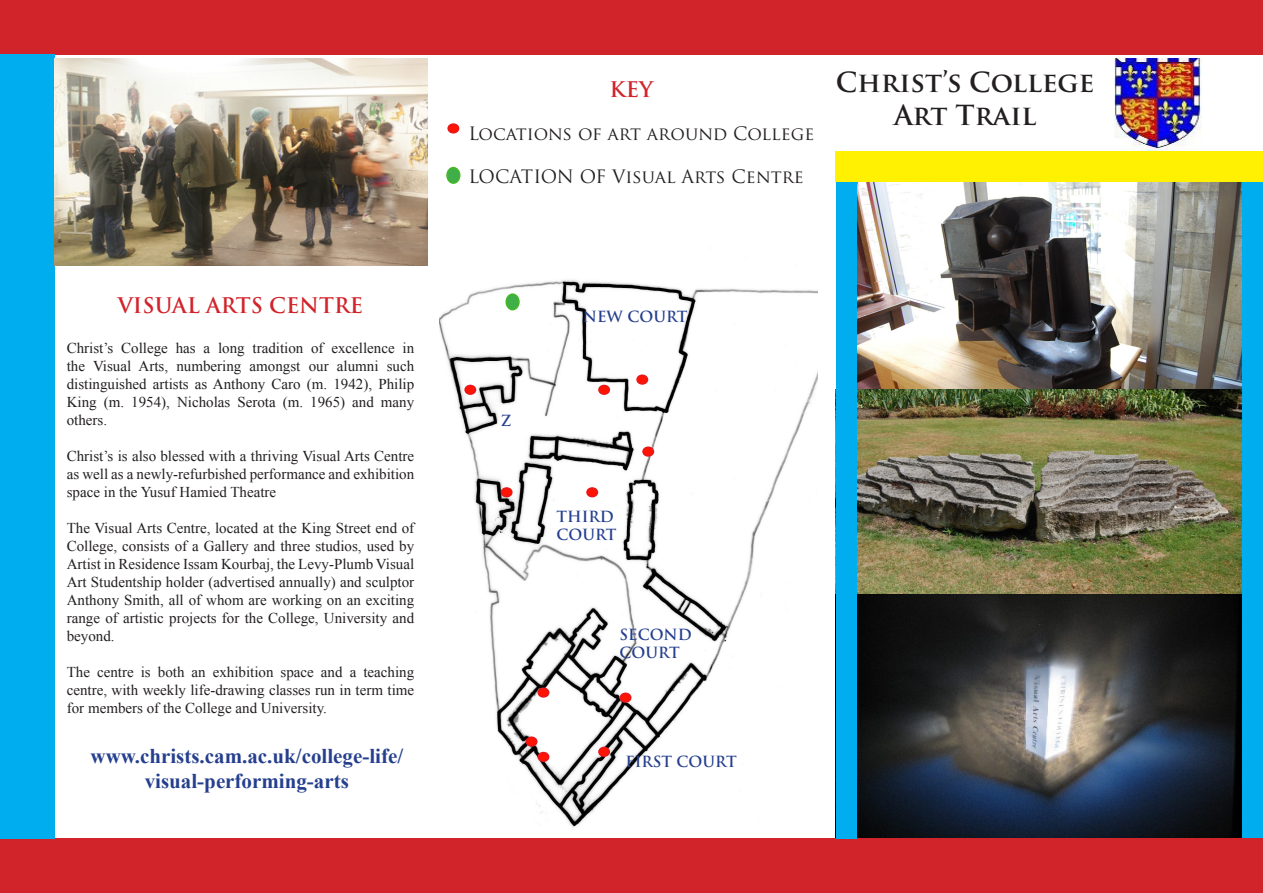
<style>
.page{position:relative;width:1263px;height:893px;background:#fff}
.page>*{position:absolute;margin:0;border:0;box-sizing:border-box;transform-origin:0 0}
.t1{font:700 27px/32.4px "Trajan Pro";color:#231f20;text-align:center}
.t2{font:700 21px "Times New Roman";color:#253f8e}
.t3{font:700 21px "Trajan Pro";color:#d1232a}
.t4{font:18px "Trajan Pro";color:#231f20}
.t5{font:15px/18px "Times New Roman";color:#231f20;text-align:justify}
.t6{font:700 15px/18px "Trajan Pro";color:#253f8e}
</style>
<div class="page">
<img style="left:1114px;top:58px;width:87px;height:94px">
<img style="left:856px;top:182px;width:386px;height:657px">
<div style="left:836px;top:152px;width:427px;height:30px;background:#fff101"></div>
<div style="left:0;top:0;width:1263px;height:54px;background:#d1232a"></div>
<div style="left:1242px;top:182px;width:21px;height:657px;background:#00aeef"></div>
<div style="left:0;top:839px;width:1263px;height:54px;background:#d1232a"></div>
<div style="left:0;top:54px;width:54px;height:785px;background:#00aeef"></div>
<div style="left:836px;top:182px;width:20px;height:657px;background:#00aeef"></div>
<img style="left:440px;top:280px;width:378px;height:549px">
<div style="left:538px;top:752px;width:11px;height:9px;background:#ff1303;border-radius:50%"></div>
<div style="left:537px;top:752px;width:12px;height:10px;border:2px solid #e8171b;border-radius:50%"></div>
<div style="left:587px;top:488px;width:10px;height:9px;background:#ff1303;border-radius:50%"></div>
<div style="left:586px;top:487px;width:12px;height:10px;border:2px solid #e8171b;border-radius:50%"></div>
<div style="left:599px;top:747px;width:10px;height:9px;background:#ff1303;border-radius:50%"></div>
<div style="left:598px;top:747px;width:12px;height:10px;border:2px solid #e8171b;border-radius:50%"></div>
<div style="left:538px;top:688px;width:11px;height:9px;background:#ff1303;border-radius:50%"></div>
<div style="left:537px;top:687px;width:12px;height:11px;border:2px solid #e8171b;border-radius:50%"></div>
<div style="left:643px;top:447px;width:10px;height:9px;background:#ff1303;border-radius:50%"></div>
<div style="left:642px;top:446px;width:12px;height:11px;border:2px solid #e8171b;border-radius:50%"></div>
<div style="left:599px;top:385px;width:10px;height:9px;background:#ff1303;border-radius:50%"></div>
<div style="left:598px;top:385px;width:12px;height:10px;border:2px solid #e8171b;border-radius:50%"></div>
<div style="left:465px;top:385px;width:10px;height:9px;background:#ff1303;border-radius:50%"></div>
<div style="left:464px;top:385px;width:12px;height:10px;border:2px solid #e8171b;border-radius:50%"></div>
<div style="left:501px;top:488px;width:11px;height:9px;background:#ff1303;border-radius:50%"></div>
<div style="left:501px;top:487px;width:12px;height:10px;border:2px solid #e8171b;border-radius:50%"></div>
<div style="left:620px;top:693px;width:11px;height:9px;background:#ff1303;border-radius:50%"></div>
<div style="left:620px;top:693px;width:11px;height:10px;border:2px solid #e8171b;border-radius:50%"></div>
<div style="left:526px;top:737px;width:11px;height:9px;background:#ff1303;border-radius:50%"></div>
<div style="left:526px;top:736px;width:11px;height:11px;border:2px solid #e8171b;border-radius:50%"></div>
<div style="left:637px;top:375px;width:10px;height:9px;background:#ff1303;border-radius:50%"></div>
<div style="left:636px;top:374px;width:12px;height:11px;border:2px solid #e8171b;border-radius:50%"></div>
<div style="left:506px;top:294px;width:13px;height:16px;background:#40ae49;border-radius:50%"></div>
<div style="left:505px;top:293px;width:15px;height:17px;border:2px solid #44b922;border-radius:50%"></div>
<div style="left:448px;top:124px;width:11px;height:9px;background:#ff1303;border-radius:50%"></div>
<div style="left:447px;top:123px;width:12px;height:11px;border:2px solid #e8171b;border-radius:50%"></div>
<div style="left:447px;top:168px;width:13px;height:15px;background:#40ae49;border-radius:50%"></div>
<div style="left:446px;top:167px;width:14px;height:17px;border:2px solid #44b922;border-radius:50%"></div>
<img style="left:54px;top:58px;width:373px;height:208px">
<p class="t3" style="left:118px;top:293px;width:247px">VISUAL ARTS CENTRE</p>
<p class="t5" style="left:67px;top:339px;width:349px">Christ’s College has a long tradition of excellence in the Visual Arts, numbering amongst our alumni such distinguished artists as Anthony Caro (m. 1942), Philip King (m. 1954), Nicholas Serota (m. 1965) and many others.</p>
<p class="t5" style="left:67px;top:447px;width:349px">Christ’s is also blessed with a thriving Visual Arts Centre as well as a newly-refurbished performance and exhibition space in the Yusuf Hamied Theatre</p>
<p class="t5" style="left:67px;top:519px;width:349px">The Visual Arts Centre, located at the King Street end of College, consists of a Gallery and three studios, used by Artist in Residence Issam Kourbaj, the Levy-Plumb Visual Art Studentship holder (advertised annually) and sculptor Anthony Smith, all of whom are working on an exciting range of artistic projects for the College, University and beyond.</p>
<p class="t5" style="left:67px;top:663px;width:349px">The centre is both an exhibition space and a teaching centre, with weekly life-drawing classes run in term time for members of the College and University.</p>
<p class="t2" style="left:91px;top:742px;width:314px">www.christs.cam.ac.uk/college-life/</p>
<p class="t2" style="left:145px;top:767px;width:206px">visual-performing-arts</p>
<p class="t3" style="left:610px;top:76px;width:45px">KEY</p>
<p class="t4" style="left:468px;top:122px;width:347px">Locations of art around College</p>
<p class="t4" style="left:468px;top:165px;width:337px">LOCATION OF Visual Arts Centre</p>
<p class="t1" style="left:836px;top:67px;width:260px">Christ’s College<br>Art Trail</p>
<p class="t6" style="left:501px;top:412px;width:12px">Z</p>
<p class="t6" style="left:583px;top:307px;width:106px">NEW COURT</p>
<p class="t6" style="left:556px;top:507px;width:62px">THIRD<br>COURT</p>
<p class="t6" style="left:620px;top:625px;width:74px">SECOND<br>COURT</p>
<p class="t6" style="left:625px;top:753px;width:113px">FIRST COURT</p>
</div>
